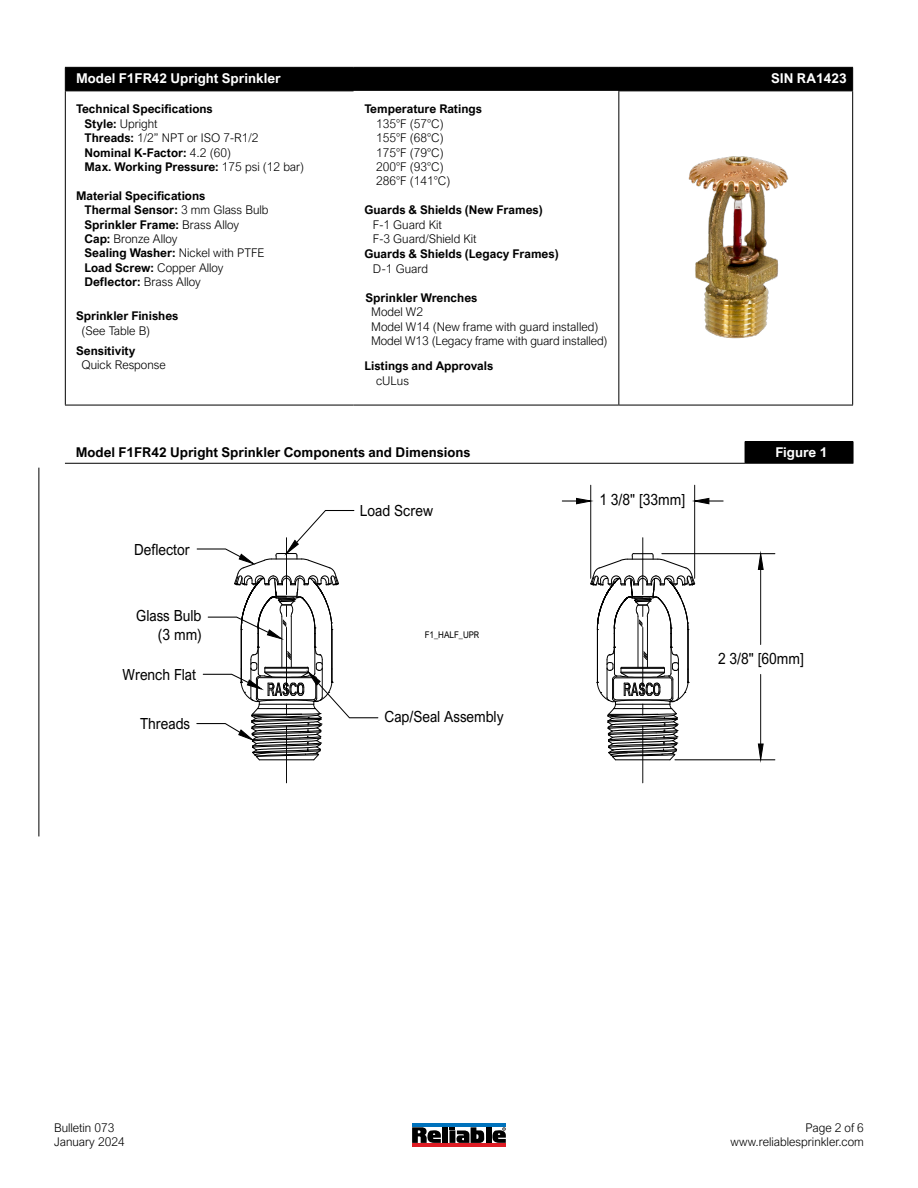
<style>
.page{position:relative;width:918px;height:1188px;background:#fff}
.page>*{position:absolute;margin:0;border:0;box-sizing:border-box;transform-origin:0 0}
.t1{font:15.3px/18.6px "Arial Nova";color:#000;text-align:right;scale:.9 1}
.t2{font:700 13.5px "Arial Nova";color:#000}
.t3{font:700 13.5px "Arial Nova";color:#fff}
.t4{font:700 12px/14.4px "Arial Nova";color:#000}
.t5{font:300 12px/14.4px "Arial Nova";color:#000}
.t6{font:9.15px "Arial Nova";color:#000;scale:.9 1}
.s1{font-weight:300}
</style>
<div class="page">
<hr style="left:618px;top:91px;width:235px;height:1px;background:#000">
<hr style="left:65px;top:91px;width:289px;height:1px;background:#000">
<hr style="left:65px;top:91px;width:1px;height:314px;background:#000">
<hr style="left:65px;top:405px;width:289px;height:1px;background:#000">
<hr style="left:354px;top:405px;width:265px;height:1px;background:#000">
<svg style="left:65px;top:67px;width:788px;height:24px;background:#010101"></svg>
<hr style="left:618px;top:91px;width:1px;height:314px;background:#000">
<hr style="left:852px;top:91px;width:1px;height:314px;background:#000">
<hr style="left:619px;top:405px;width:234px;height:1px;background:#000">
<div style="left:745px;top:441px;width:108px;height:22px;background:#000"></div>
<svg style="left:853px;top:441px;width:1px;height:22px"></svg>
<hr style="left:745px;top:463px;width:108px;height:1px;background:#000">
<hr style="left:65px;top:463px;width:680px;height:1px;background:#000">
<svg style="left:412px;top:1127px;width:29px;height:16px"></svg>
<div style="left:442px;top:1127px;width:6px;height:16px;background:#000"></div>
<div style="left:486px;top:1127px;width:5px;height:16px;background:#000"></div>
<svg style="left:449px;top:1127px;width:35px;height:16px"></svg>
<svg style="left:492px;top:1127px;width:14px;height:16px"></svg>
<hr style="left:412px;top:1144px;width:94px;height:3px;background:#de1c24">
<hr style="left:412px;top:1123px;width:94px;height:4px;background:#0072bc">
<img style="left:688px;top:110px;width:166px;height:270px">
<hr style="left:286px;top:726px;width:1px;height:57px;background:#000">
<hr style="left:643px;top:538px;width:1px;height:57px;background:#000">
<hr style="left:643px;top:726px;width:1px;height:57px;background:#000">
<hr style="left:590px;top:485px;width:1px;height:93px;background:#000">
<hr style="left:694px;top:485px;width:1px;height:93px;background:#000">
<svg style="left:562px;top:498px;width:30px;height:6px"></svg>
<svg style="left:694px;top:498px;width:29px;height:6px"></svg>
<hr style="left:675px;top:760px;width:100px;height:1px;background:#000">
<hr style="left:662px;top:553px;width:113px;height:1px;background:#000">
<hr style="left:760px;top:674px;width:1px;height:70px;background:#000">
<hr style="left:760px;top:569px;width:1px;height:76px;background:#000">
<svg style="left:758px;top:743px;width:6px;height:18px"></svg>
<svg style="left:758px;top:553px;width:6px;height:17px"></svg>
<svg style="left:196px;top:510px;width:183px;height:251px"></svg>
<svg style="left:590px;top:553px;width:105px;height:208px"></svg>
<hr style="left:39px;top:468px;width:1px;height:368px;background:#000">
<p class="t3" style="left:76px;top:70px;width:206px">Model F1FR42 Upright Sprinkler</p>
<p class="t3" style="left:771px;top:70px;width:77px">SIN RA1423</p>
<p class="t4" style="left:85px;top:102px;width:221px;text-indent:-8px">Technical Specifications<br>Style: <span class="s1">Upright<br></span>Threads: <span class="s1">1/2” NPT or ISO 7-R1/2<br></span>Nominal K-Factor: <span class="s1">4.2 (60)<br></span>Max. Working Pressure: <span class="s1">175 psi (12 bar)</span></p>
<p class="t4" style="left:85px;top:188px;width:186px;text-indent:-8px">Material Specifications<br>Thermal Sensor: <span class="s1">3 mm Glass Bulb<br></span>Sprinkler Frame: <span class="s1">Brass Alloy<br></span>Cap: <span class="s1">Bronze Alloy<br></span>Sealing Washer: <span class="s1">Nickel with PTFE<br></span>Load Screw: <span class="s1">Copper Alloy<br></span>Deflector: <span class="s1">Brass Alloy</span></p>
<p class="t4" style="left:76px;top:309px;width:104px">Sprinkler Finishes</p>
<p class="t5" style="left:82px;top:323px;width:70px">(See Table B)</p>
<p class="t4" style="left:76px;top:343px;width:61px">Sensitivity</p>
<p class="t5" style="left:82px;top:358px;width:86px">Quick Response</p>
<p class="t4" style="left:364px;top:102px;width:119px">Temperature Ratings</p>
<p class="t5" style="left:376px;top:116px;width:76px">135°F (57°C)<br>155°F (68°C)<br>175°F (79°C)<br>200°F (93°C)<br>286°F (141°C)</p>
<p class="t4" style="left:364px;top:203px;width:180px">Guards &amp; Shields (New Frames)</p>
<p class="t5" style="left:373px;top:217px;width:105px">F-1 Guard Kit<br>F-3 Guard/Shield Kit</p>
<p class="t4" style="left:364px;top:247px;width:196px">Guards &amp; Shields (Legacy Frames)</p>
<p class="t5" style="left:373px;top:262px;width:57px">D-1 Guard</p>
<p class="t4" style="left:365px;top:290px;width:113px">Sprinkler Wrenches</p>
<p class="t5" style="left:371px;top:305px;width:238px">Model W2<br>Model W14 (New frame with guard installed)<br>Model W13 (Legacy frame with guard installed)</p>
<p class="t4" style="left:364px;top:359px;width:130px">Listings and Approvals</p>
<p class="t5" style="left:376px;top:373px;width:35px">cULus</p>
<p class="t2" style="left:76px;top:445px;width:396px">Model F1FR42 Upright Sprinkler Components and Dimensions</p>
<p class="t3" style="left:776px;top:445px;width:53px">Figure 1</p>
<p class="t1" style="left:134px;top:540px;width:63px">Deflector</p>
<p class="t1" style="left:136px;top:606px;width:74px">Glass Bulb (3 mm)</p>
<p class="t1" style="left:123px;top:665px;width:83px">Wrench Flat</p>
<p class="t1" style="left:140px;top:714px;width:57px">Threads</p>
<p class="t1" style="left:360px;top:501px;width:83px">Load Screw</p>
<p class="t6" style="left:425px;top:629px;width:62px">F1_HALF_UPR</p>
<p class="t1" style="left:384px;top:707px;width:134px">Cap/Seal Assembly</p>
<p class="t1" style="left:599px;top:490px;width:97px">1 3/8" [33mm]</p>
<p class="t1" style="left:718px;top:649px;width:97px">2 3/8" [60mm]</p>
<p class="t5" style="left:54px;top:1120px;width:72px">Bulletin 073<br>January 2024</p>
<p class="t5" style="left:730px;top:1120px;width:135px;text-align:right">Page 2 of 6 www.reliablesprinkler.com</p>
</div>
